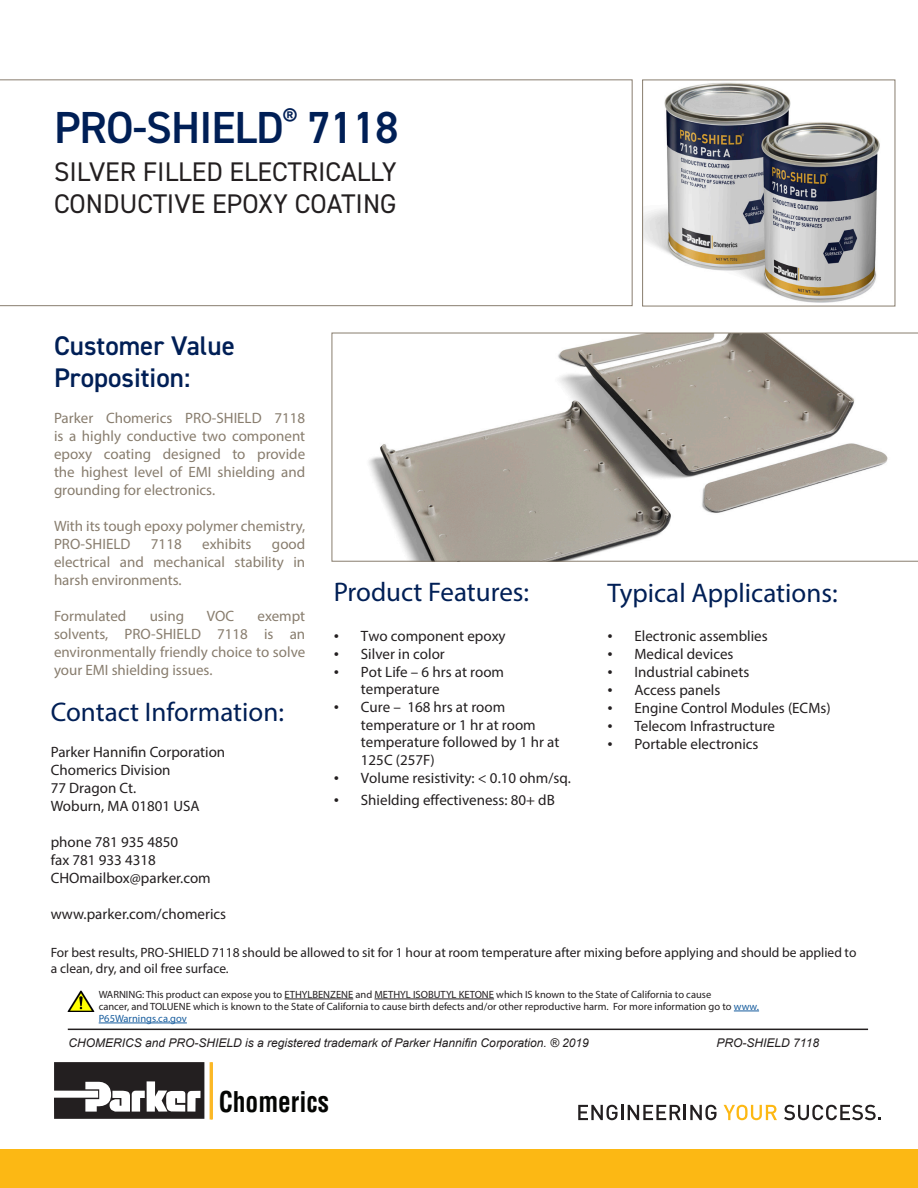
<style>
.page{position:relative;width:918px;height:1188px;background:#fff}
.page>*{position:absolute;margin:0;border:0;box-sizing:border-box;transform-origin:0 0}
.t1{font:600 45px "DIN2014";letter-spacing:-.02em;color:#001f56}
.t2{font:700 condensed 27.9px "Helvetica";color:#040503;scale:.91 1}
.t3{font:27px "Myriad Pro";color:#001f56}
.t4{font:27px/32.4px "DIN2014";color:#231f20}
.t5{font:600 27px "DIN2014";color:#001f56}
.t6{font:15px/17.9px "Myriad Pro";color:#231f20}
.t7{font:15px/18px "Myriad Pro";color:#887d6e;text-align:justify}
.t8{font:13.5px/16.2px "Myriad Pro";color:#231f20}
.TM{font:italic 12px "Arial";color:#231f20}
.t9{font:10.5px/12px "Myriad Pro";color:#231f20}
.s1{font-family:"Times New Roman"}
.s2{color:#175d9e}
</style>
<div class="page">
<div style="left:0;top:1150px;width:918px;height:38px;background:#fcb814"></div>
<svg style="left:578px;top:1105px;width:139px;height:15px"></svg>
<svg style="left:724px;top:1105px;width:53px;height:15px"></svg>
<svg style="left:784px;top:1105px;width:97px;height:15px"></svg>
<svg style="left:0;top:79px;width:633px;height:227px"></svg>
<img style="left:644px;top:82px;width:236px;height:221px">
<svg style="left:332px;top:333px;width:586px;height:229px"></svg>
<svg style="left:54px;top:1062px;width:150px;height:57px"></svg>
<hr style="left:210px;top:1062px;width:3px;height:57px;background:#fbb826">
<hr style="left:68px;top:1029px;width:800px;height:1px;background:#231f20">
<hr style="left:285px;top:999px;width:68px;height:1px;background:#231f20">
<hr style="left:375px;top:999px;width:119px;height:1px;background:#231f20">
<svg style="left:734px;top:1011px;width:25px;height:1px"></svg>
<hr style="left:99px;top:1023px;width:88px;height:1px;background:#175d9e">
<img style="left:68px;top:991px;width:26px;height:21px">
<p class="t1" style="left:54px;top:98px;width:346px">PRO-SHIELD<sup>®</sup> 7118</p>
<p class="t4" style="left:54px;top:155px;width:344px">SILVER FILLED ELECTRICALLY<br>CONDUCTIVE EPOXY COATING</p>
<p class="t5" style="left:54px;top:328px;width:182px">Customer Value</p>
<p class="t5" style="left:54px;top:360px;width:138px">Proposition:</p>
<p class="t7" style="left:54px;top:409px;width:253px">Parker Chomerics PRO-SHIELD 7118 is a highly conductive two component epoxy coating designed to provide the highest level of EMI shielding and grounding for electronics.</p>
<p class="t7" style="left:54px;top:517px;width:253px">With its tough epoxy polymer chemistry,<br>PRO-SHIELD</p>
<p class="t7" style="left:54px;top:535px;width:253px;text-indent:218px">good electrical and mechanical stability in harsh environments.</p>
<p class="t7" style="left:54px;top:607px;width:74px">Formulated</p>
<p class="t7" style="left:150px;top:607px;width:36px">using</p>
<p class="t7" style="left:207px;top:607px;width:29px">VOC</p>
<p class="t7" style="left:151px;top:535px;width:32px">7118</p>
<p class="t7" style="left:202px;top:535px;width:51px">exhibits</p>
<p class="t7" style="left:54px;top:607px;width:253px;text-indent:204px">exempt solvents, PRO-SHIELD 7118 is an environmentally friendly choice to solve your EMI shielding issues.</p>
<p class="t3" style="left:51px;top:695px;width:235px">Contact Information:</p>
<p class="t6" style="left:51px;top:742px;width:176px">Parker Hannifin Corporation</p>
<p class="t6" style="left:51px;top:760px;width:121px">Chomerics Division</p>
<p class="t6" style="left:51px;top:778px;width:87px">77 Dragon Ct.</p>
<p class="t6" style="left:51px;top:796px;width:151px">Woburn, MA 01801 USA</p>
<p class="t6" style="left:51px;top:832px;width:129px">phone 781 935 4850</p>
<p class="t6" style="left:51px;top:850px;width:107px">fax 781 933 4318</p>
<p class="t6" style="left:51px;top:868px;width:162px">CHOmailbox@parker.com</p>
<p class="t6" style="left:51px;top:904px;width:177px">www.parker.com/chomerics</p>
<p class="t3" style="left:334px;top:575px;width:197px">Product Features:</p>
<p class="t6" style="left:334px;top:626px;width:173px"><span class="s1">•</span> Two component epoxy</p>
<p class="t6" style="left:334px;top:644px;width:112px"><span class="s1">•</span> Silver in color</p>
<p class="t6" style="left:361px;top:663px;width:145px;line-height:17.4px;text-indent:-27px"><span class="s1">•</span> Pot Life – 6 hrs at room temperature</p>
<p class="t6" style="left:361px;top:698px;width:200px;text-indent:-27px"><span class="s1">•</span> Cure – 168 hrs at room temperature or 1 hr at room temperature followed by 1 hr at<br>125C (257F)</p>
<p class="t6" style="left:334px;top:769px;width:239px"><span class="s1">•</span> Volume resistivity: &lt; 0.10 ohm/sq.</p>
<p class="t6" style="left:334px;top:791px;width:222px"><span class="s1">•</span> Shielding effectiveness: 80+ dB</p>
<p class="t3" style="left:608px;top:576px;width:232px">Typical Applications:</p>
<p class="t6" style="left:608px;top:627px;width:162px"><span class="s1">•</span> Electronic assemblies</p>
<p class="t6" style="left:608px;top:645px;width:128px"><span class="s1">•</span> Medical devices</p>
<p class="t6" style="left:608px;top:663px;width:143px"><span class="s1">•</span> Industrial cabinets</p>
<p class="t6" style="left:608px;top:681px;width:114px"><span class="s1">•</span> Access panels</p>
<p class="t6" style="left:608px;top:699px;width:225px"><span class="s1">•</span> Engine Control Modules (ECMs)</p>
<p class="t6" style="left:608px;top:717px;width:169px"><span class="s1">•</span> Telecom Infrastructure</p>
<p class="t6" style="left:608px;top:735px;width:153px"><span class="s1">•</span> Portable electronics</p>
<p class="t8" style="left:51px;top:944px;width:807px">For best results, PRO-SHIELD 7118 should be allowed to sit for 1 hour at room temperature after mixing before applying and should be applied to a clean, dry, and oil free surface.</p>
<p class="t9" style="left:99px;top:988px;width:662px">WARNING: This product can expose you to ETHYLBENZENE and METHYL ISOBUTYL KETONE which IS known to the State of California to cause<br>cancer, and TOLUENE which is known to the State of California to cause birth defects and/or other reproductive harm. For more information go to <span class="s2">www.<br>P65Warnings.ca.gov</span></p>
<p class="TM" style="left:69px;top:1035px;width:522px">CHOMERICS and PRO-SHIELD is a registered trademark of Parker Hannifin Corporation. ® 2019</p>
<p class="TM" style="left:717px;top:1035px;width:104px">PRO-SHIELD 7118</p>
<p class="t2" style="left:219px;top:1085px;width:123px">Chomerics</p>
</div>
